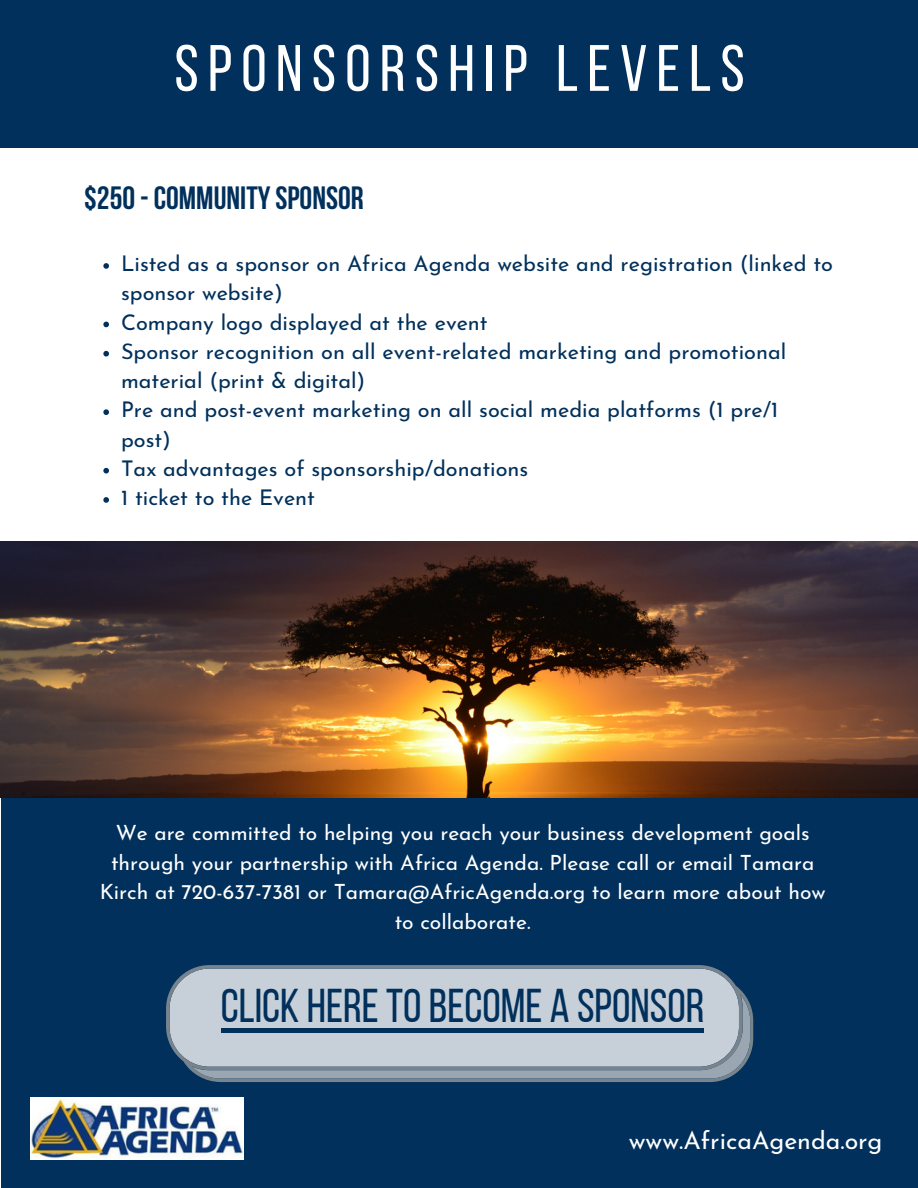
<style>
.page{position:relative;width:918px;height:1188px;background:#fff}
.page>*{position:absolute;margin:0;border:0;box-sizing:border-box;transform-origin:0 0}
.t1{font:65.4px "Bebas Neue";letter-spacing:.14em;color:#fff}
.t2{font:47.25px "Bebas Neue";color:#00305b}
.t3{font:700 32.1px "Bebas Neue";color:#00305b}
.t4{font:24.9px "Josefin Sans";color:#fff}
.t5{font:21.6px/29.2px "Josefin Sans";color:#00305b}
.t6{font:21px/29.4px "Josefin Sans";color:#fff;text-align:center}
</style>
<div class="page">
<div style="left:0;top:0;width:918px;height:148px;background:#00305b"></div>
<div style="left:1px;top:797px;width:917px;height:391px;background:#00305b"></div>
<img style="left:30px;top:1098px;width:214px;height:62px">
<img style="left:1px;top:542px;width:917px;height:255px">
<svg style="left:166px;top:965px;width:587px;height:117px;background:#b2bec8"></svg>
<svg style="left:103px;top:263px;width:6px;height:6px"></svg>
<svg style="left:103px;top:322px;width:6px;height:5px"></svg>
<svg style="left:103px;top:351px;width:6px;height:6px"></svg>
<svg style="left:103px;top:409px;width:6px;height:6px"></svg>
<svg style="left:103px;top:468px;width:6px;height:6px"></svg>
<svg style="left:103px;top:497px;width:6px;height:6px"></svg>
<div style="left:221px;top:1028px;width:483px;height:5px;background:#00305b"></div>
<h1 class="t1" style="left:174px;top:42px;width:572px">SPONSORSHIP LEVELS</h1>
<h3 class="t3" style="left:84px;top:185px;width:281px">$250 - COMMUNITY SPONSOR</h3>
<p class="t5" style="left:121px;top:251px;width:713px">Listed as a sponsor on Africa Agenda website and registration (linked to sponsor website)<br>Company logo displayed at the event<br>Sponsor recognition on all event-related marketing and promotional material (print &amp; digital)<br>Pre and post-event marketing on all social media platforms (1 pre/1 post)<br>Tax advantages of sponsorship/donations<br>1 ticket to the Event</p>
<p class="t6" style="left:100px;top:820px;width:728px">We are committed to helping you reach your business development goals through your partnership with Africa Agenda. Please call or email Tamara Kirch at 720-637-7381 or Tamara@AfricAgenda.org to learn more about how to collaborate.</p>
<h2 class="t2" style="left:221px;top:987px;width:485px">CLICK HERE TO BECOME A SPONSOR</h2>
<p class="t4" style="left:629px;top:1131px;width:255px">www.AfricaAgenda.org</p>
</div>
